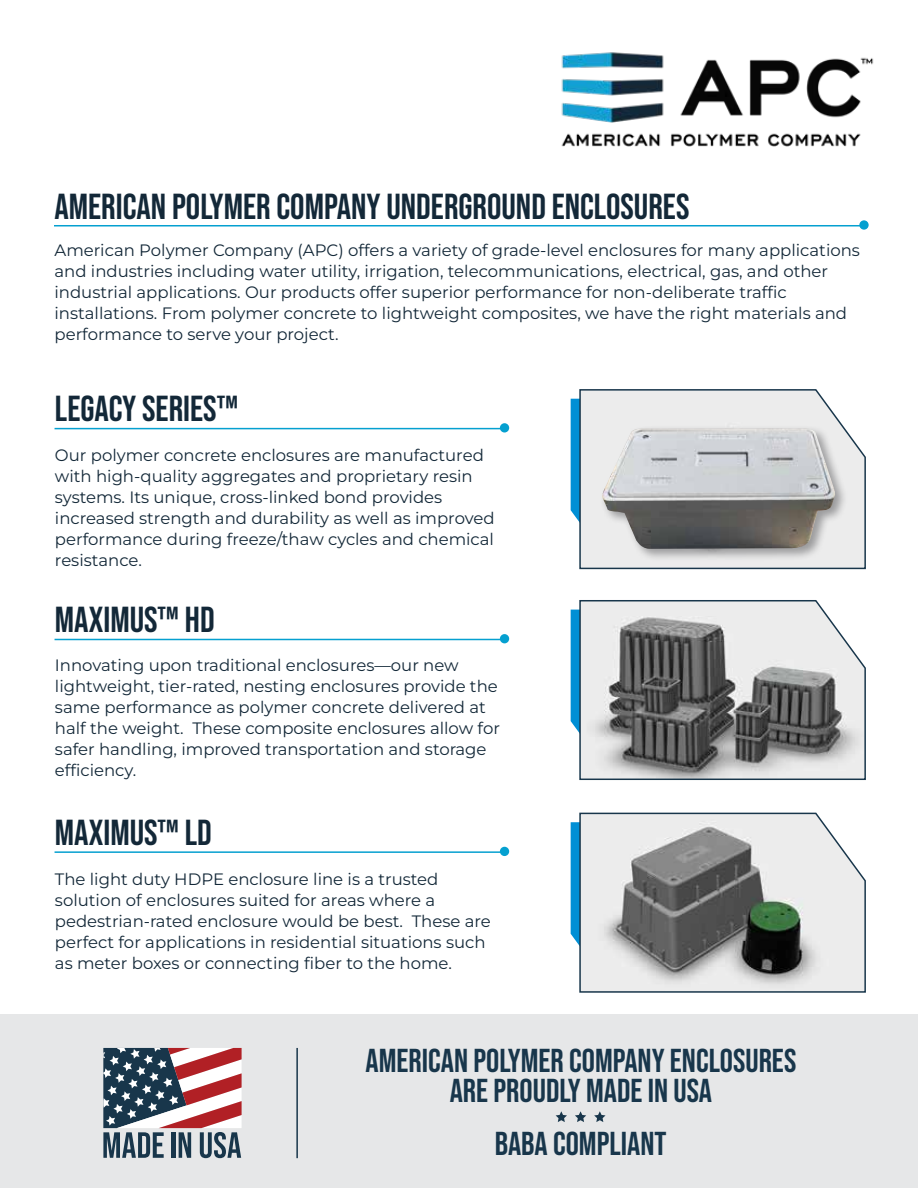
<style>
.page{position:relative;width:918px;height:1188px;background:#fff}
.page>*{position:absolute;margin:0;border:0;box-sizing:border-box;transform-origin:0 0}
.t1{font:36px "Bebas Neue";color:#132838}
.t2{font:33px/30px "Bebas Neue";color:#18364b;text-align:center}
.t3{font:16.5px/21px "Montserrat";color:#132838}
</style>
<div class="page">
<div style="left:1px;top:1015px;width:917px;height:173px;background:#e6e7e8"></div>
<hr style="left:0;top:0;width:1px;height:1187px;background:#18364b">
<hr style="left:54px;top:225px;width:810px;height:1px;background:#05a0d0">
<svg style="left:859px;top:220px;width:10px;height:10px"></svg>
<svg style="left:571px;top:399px;width:8px;height:123px"></svg>
<svg style="left:579px;top:389px;width:287px;height:181px;background:#dde0e2"></svg>
<hr style="left:55px;top:428px;width:450px;height:1px;background:#05a0d0">
<div style="left:500px;top:423px;width:9px;height:10px;background:#05a0d0;border-radius:50%"></div>
<svg style="left:571px;top:610px;width:8px;height:123px"></svg>
<svg style="left:579px;top:600px;width:287px;height:180px;background:#a1a2a2"></svg>
<hr style="left:55px;top:639px;width:450px;height:1px;background:#05a0d0">
<div style="left:500px;top:634px;width:9px;height:9px;background:#05a0d0;border-radius:50%"></div>
<svg style="left:571px;top:822px;width:8px;height:123px"></svg>
<svg style="left:579px;top:812px;width:287px;height:181px;background:#b0b2b2"></svg>
<hr style="left:55px;top:851px;width:450px;height:2px;background:#05a0d0">
<div style="left:500px;top:847px;width:9px;height:9px;background:#05a0d0;border-radius:50%"></div>
<svg style="left:103px;top:1048px;width:139px;height:110px;background:#8d818b"></svg>
<hr style="left:296px;top:1048px;width:2px;height:110px;background:#18364b">
<svg style="left:556px;top:1111px;width:11px;height:11px"></svg>
<svg style="left:575px;top:1111px;width:11px;height:11px"></svg>
<svg style="left:594px;top:1111px;width:12px;height:11px"></svg>
<img style="left:561px;top:52px;width:313px;height:95px">
<div style="left:599px;top:425px;width:249px;height:137px;background:#4a4a4d;opacity:.5"></div>
<img style="left:601px;top:428px;width:234px;height:121px">
<h1 class="t1" style="left:54px;top:186px;width:637px">AMERICAN POLYMER COMPANY UNDERGROUND ENCLOSURES</h1>
<p class="t3" style="left:55px;top:239px;width:807px">American Polymer Company (APC) offers a variety of grade-level enclosures for many applications and industries including water utility, irrigation, telecommunications, electrical, gas, and other industrial applications. Our products offer superior performance for non-deliberate traffic installations. From polymer concrete to lightweight composites, we have the right materials and performance to serve your project.</p>
<h1 class="t1" style="left:55px;top:389px;width:185px">LEGACY SERIES™</h1>
<p class="t3" style="left:55px;top:444px;width:441px">Our polymer concrete enclosures are manufactured with high-quality aggregates and proprietary resin systems. Its unique, cross-linked bond provides increased strength and durability as well as improved performance during freeze/thaw cycles and chemical resistance.</p>
<h1 class="t1" style="left:55px;top:600px;width:161px">MAXIMUS™ HD</h1>
<p class="t3" style="left:55px;top:654px;width:447px">Innovating upon traditional enclosures—our new lightweight, tier-rated, nesting enclosures provide the same performance as polymer concrete delivered at half the weight. These composite enclosures allow for safer handling, improved transportation and storage efficiency.</p>
<h1 class="t1" style="left:55px;top:812px;width:158px">MAXIMUS™ LD</h1>
<p class="t3" style="left:55px;top:868px;width:437px">The light duty HDPE enclosure line is a trusted solution of enclosures suited for areas where a pedestrian-rated enclosure would be best. These are perfect for applications in residential situations such as meter boxes or connecting fiber to the home.</p>
<h2 class="t2" style="left:366px;top:1045px;width:432px">AMERICAN POLYMER COMPANY ENCLOSURES<br>ARE PROUDLY MADE IN USA</h2>
<h2 class="t2" style="left:495px;top:1128px;width:173px">BABA COMPLIANT</h2>
</div>
